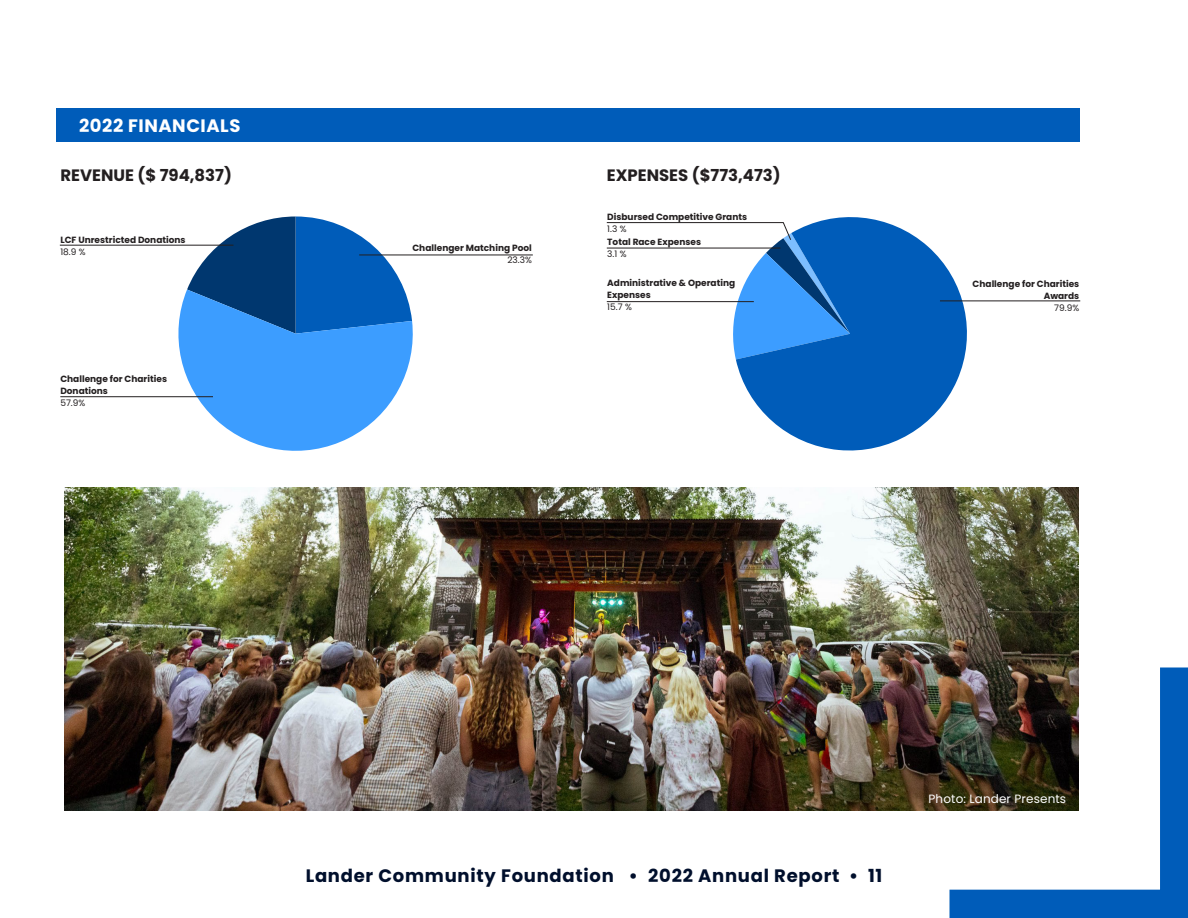
<style>
.page{position:relative;width:1188px;height:918px;background:#fff}
.page>*{position:absolute;margin:0;border:0;box-sizing:border-box;transform-origin:0 0}
.t1{font:700 18px "Poppins";letter-spacing:.04em;color:#000f2c}
.t2{font:700 18px "Poppins";letter-spacing:.03em;color:#fff}
.t3{font:700 16.5px "Poppins";color:#231f20}
.Body_-_Small{font:12px "Poppins";letter-spacing:.01em;color:#fff}
.t4{font:700 9px/12px "Poppins";color:#231f20}
.s1{font-weight:400}
</style>
<div class="page">
<svg style="left:747px;top:217px;width:275px;height:234px;fill:#005cb9"></svg>
<svg style="left:169px;top:216px;width:248px;height:235px"></svg>
<hr style="left:60px;top:396px;width:153px;height:1px;background:#231f20">
<svg style="left:606px;top:222px;width:244px;height:168px"></svg>
<div style="left:56px;top:108px;width:1024px;height:33px;background:#005cb9"></div>
<svg style="left:949px;top:667px;width:239px;height:251px"></svg>
<hr style="left:60px;top:245px;width:173px;height:1px;background:#231f20">
<img style="left:65px;top:487px;width:1014px;height:324px">
<hr style="left:359px;top:255px;width:174px;height:1px;background:#231f20">
<hr style="left:607px;top:248px;width:173px;height:1px;background:#231f20">
<hr style="left:607px;top:301px;width:147px;height:1px;background:#231f20">
<hr style="left:940px;top:301px;width:140px;height:1px;background:#231f20">
<p class="t2" style="left:79px;top:115px;width:163px">2022 FINANCIALS</p>
<p class="t3" style="left:60px;top:166px;width:173px">REVENUE ($ 794,837)</p>
<p class="t3" style="left:607px;top:166px;width:176px">EXPENSES ($773,473)</p>
<p class="t4" style="left:60px;top:234px;width:127px">LCF Unrestricted Donations<br><span class="s1">18.9 %</span></p>
<p class="t4" style="left:412px;top:242px;width:121px;text-align:right">Challenger Matching Pool<br><span class="s1">23.3%</span></p>
<p class="t4" style="left:60px;top:373px;width:108px">Challenge for Charities<br>Donations<br><span class="s1">57.9%</span></p>
<p class="t4" style="left:607px;top:211px;width:141px">Disbursed Competitive Grants<br><span class="s1">1.3 %</span></p>
<p class="t4" style="left:607px;top:236px;width:95px">Total Race Expenses<br><span class="s1">3.1 %</span></p>
<p class="t4" style="left:607px;top:277px;width:129px">Administrative &amp; Operating<br>Expenses<br><span class="s1">15.7 %</span></p>
<p class="t4" style="left:973px;top:278px;width:108px;text-align:right">Challenge for Charities<br>Awards<br><span class="s1">79.9%</span></p>
<p class="Body_-_Small" style="left:929px;top:792px;width:139px">Photo: Lander Presents</p>
<h1 class="t1" style="left:306px;top:866px;width:578px">Lander Community Foundation • 2022 Annual Report • 11</h1>
</div>
